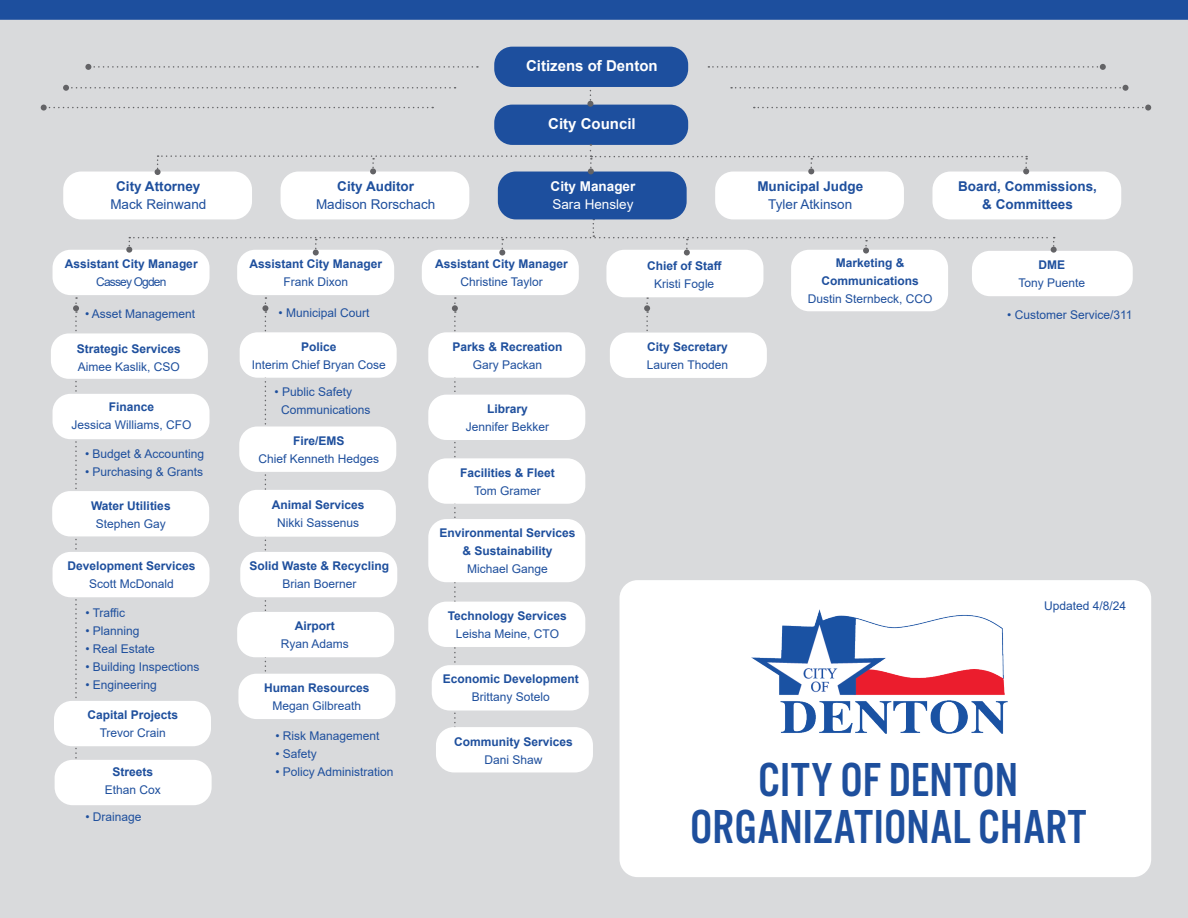
<style>
.page{position:relative;width:1188px;height:918px;background:#d9dadc}
.page>*{position:absolute;margin:0;border:0;box-sizing:border-box;transform-origin:0 0}
.t1{font:49.5px/46.5px "Alternate Got No 3 D";color:#1e4f9d;text-align:center}
.t2{font:700 15px "Arial";color:#fff}
.t3{font:700 13.5px/18px "Arial";color:#1e4f9d;text-align:center}
.t4{font:13.5px "Arial";color:#1e4f9d}
.t5{font:700 13.5px "Arial";color:#fff}
.t6{font:13.5px "Arial";color:#fff}
.t7{font:12px/18px "Arial";color:#1e4f9d}
.t8{font:700 12px/18px "Arial";color:#1e4f9d;text-align:center}
.t9{font:12px "Arial";letter-spacing:-.07em;color:#1e4f9d}
</style>
<div class="page">
<div style="left:494px;top:105px;width:194px;height:40px;background:#1d4f9e;border-radius:18px"></div>
<svg style="left:587px;top:89px;width:6px;height:18px"></svg>
<div style="left:494px;top:47px;width:194px;height:40px;background:#1d4f9e;border-radius:18px"></div>
<div style="left:932px;top:172px;width:189px;height:47px;background:#fff;border-radius:18px"></div>
<div style="left:715px;top:172px;width:189px;height:47px;background:#fff;border-radius:18px"></div>
<div style="left:498px;top:172px;width:189px;height:47px;background:#1d4f9e;border-radius:18px"></div>
<div style="left:281px;top:172px;width:188px;height:47px;background:#fff;border-radius:18px"></div>
<div style="left:63px;top:172px;width:189px;height:47px;background:#fff;border-radius:18px"></div>
<div style="left:791px;top:250px;width:157px;height:61px;background:#fff;border-radius:18px"></div>
<div style="left:422px;top:250px;width:157px;height:45px;background:#fff;border-radius:18px"></div>
<div style="left:237px;top:250px;width:157px;height:45px;background:#fff;border-radius:18px"></div>
<div style="left:53px;top:250px;width:157px;height:45px;background:#fff;border-radius:18px"></div>
<div style="left:53px;top:394px;width:157px;height:45px;background:#fff;border-radius:18px"></div>
<div style="left:432px;top:665px;width:157px;height:46px;background:#fff;border-radius:18px"></div>
<div style="left:53px;top:552px;width:157px;height:45px;background:#fff;border-radius:18px"></div>
<div style="left:240px;top:332px;width:157px;height:46px;background:#fff;border-radius:18px"></div>
<div style="left:239px;top:426px;width:157px;height:46px;background:#fff;border-radius:18px"></div>
<div style="left:436px;top:727px;width:157px;height:45px;background:#fff;border-radius:18px"></div>
<div style="left:428px;top:332px;width:157px;height:46px;background:#fff;border-radius:18px"></div>
<div style="left:428px;top:395px;width:157px;height:45px;background:#fff;border-radius:18px"></div>
<div style="left:428px;top:458px;width:157px;height:46px;background:#fff;border-radius:18px"></div>
<div style="left:240px;top:552px;width:157px;height:45px;background:#fff;border-radius:18px"></div>
<div style="left:428px;top:519px;width:157px;height:63px;background:#fff;border-radius:18px"></div>
<div style="left:428px;top:602px;width:157px;height:45px;background:#fff;border-radius:18px"></div>
<div style="left:610px;top:333px;width:157px;height:45px;background:#fff;border-radius:18px"></div>
<div style="left:0;top:0;width:1188px;height:20px;background:#1d4f9e"></div>
<div style="left:620px;top:580px;width:531px;height:297px;background:#fff;border-radius:18px"></div>
<svg style="left:155px;top:144px;width:874px;height:31px"></svg>
<svg style="left:73px;top:297px;width:6px;height:462px"></svg>
<svg style="left:262px;top:297px;width:6px;height:377px"></svg>
<svg style="left:644px;top:297px;width:6px;height:36px"></svg>
<svg style="left:452px;top:297px;width:6px;height:431px"></svg>
<svg style="left:85px;top:64px;width:393px;height:6px"></svg>
<svg style="left:63px;top:85px;width:393px;height:6px"></svg>
<svg style="left:41px;top:105px;width:392px;height:6px"></svg>
<svg style="left:708px;top:64px;width:398px;height:6px"></svg>
<svg style="left:731px;top:85px;width:398px;height:6px"></svg>
<svg style="left:754px;top:105px;width:397px;height:6px"></svg>
<div style="left:239px;top:490px;width:157px;height:47px;background:#fff;border-radius:18px"></div>
<div style="left:237px;top:612px;width:157px;height:45px;background:#fff;border-radius:18px"></div>
<div style="left:606px;top:250px;width:157px;height:47px;background:#fff;border-radius:18px"></div>
<div style="left:972px;top:251px;width:161px;height:45px;background:#fff;border-radius:18px"></div>
<img style="left:752px;top:610px;width:255px;height:123px">
<div style="left:238px;top:674px;width:157px;height:45px;background:#fff;border-radius:18px"></div>
<div style="left:52px;top:491px;width:157px;height:45px;background:#fff;border-radius:18px"></div>
<svg style="left:126px;top:219px;width:931px;height:37px"></svg>
<div style="left:51px;top:333px;width:157px;height:46px;background:#fff;border-radius:18px"></div>
<div style="left:54px;top:701px;width:157px;height:45px;background:#fff;border-radius:18px"></div>
<div style="left:55px;top:760px;width:157px;height:45px;background:#fff;border-radius:18px"></div>
<p class="t2" style="left:526px;top:55px;width:133px">Citizens of Denton</p>
<p class="t2" style="left:548px;top:113px;width:89px">City Council</p>
<p class="t3" style="left:116px;top:178px;width:86px">City Attorney</p>
<p class="t4" style="left:110px;top:195px;width:98px">Mack Reinwand</p>
<p class="t3" style="left:337px;top:178px;width:78px">City Auditor</p>
<p class="t4" style="left:316px;top:195px;width:121px">Madison Rorschach</p>
<p class="t5" style="left:551px;top:177px;width:86px">City Manager</p>
<p class="t6" style="left:552px;top:195px;width:83px">Sara Hensley</p>
<p class="t3" style="left:757px;top:178px;width:107px">Municipal Judge</p>
<p class="t4" style="left:768px;top:195px;width:86px">Tyler Atkinson</p>
<p class="t3" style="left:958px;top:178px;width:140px">Board, Commissions, &amp; Committees</p>
<p class="t8" style="left:65px;top:255px;width:134px">Assistant City Manager</p>
<p class="t9" style="left:96px;top:274px;width:72px">Cassey Ogden</p>
<p class="t8" style="left:250px;top:255px;width:134px">Assistant City Manager</p>
<p class="t7" style="left:284px;top:273px;width:66px">Frank Dixon</p>
<p class="t7" style="left:85px;top:304px;width:112px">• Asset Management</p>
<p class="t7" style="left:279px;top:304px;width:92px">• Municipal Court</p>
<p class="t8" style="left:77px;top:339px;width:106px">Strategic Services</p>
<p class="t7" style="left:78px;top:357px;width:104px">Aimee Kaslik, CSO</p>
<p class="t8" style="left:109px;top:398px;width:47px">Finance</p>
<p class="t7" style="left:72px;top:415px;width:121px">Jessica Williams, CFO</p>
<p class="t7" style="left:85px;top:444px;width:120px">• Budget &amp; Accounting</p>
<p class="t7" style="left:85px;top:462px;width:120px">• Purchasing &amp; Grants</p>
<p class="t8" style="left:91px;top:497px;width:81px">Water Utilities</p>
<p class="t7" style="left:96px;top:515px;width:72px">Stephen Gay</p>
<p class="t8" style="left:68px;top:557px;width:130px">Development Services</p>
<p class="t7" style="left:89px;top:575px;width:86px">Scott McDonald</p>
<p class="t7" style="left:85px;top:603px;width:41px">• Traffic</p>
<p class="t7" style="left:85px;top:621px;width:56px">• Planning</p>
<p class="t7" style="left:85px;top:639px;width:71px">• Real Estate</p>
<p class="t7" style="left:85px;top:657px;width:116px">• Building Inspections</p>
<p class="t7" style="left:85px;top:675px;width:73px">• Engineering</p>
<p class="t8" style="left:87px;top:706px;width:92px">Capital Projects</p>
<p class="t7" style="left:100px;top:724px;width:68px">Trevor Crain</p>
<p class="t8" style="left:112px;top:763px;width:42px">Streets</p>
<p class="t7" style="left:105px;top:781px;width:58px">Ethan Cox</p>
<p class="t7" style="left:85px;top:808px;width:58px">• Drainage</p>
<p class="t8" style="left:301px;top:338px;width:37px">Police</p>
<p class="t7" style="left:252px;top:355px;width:136px">Interim Chief Bryan Cose</p>
<p class="t7" style="left:281px;top:383px;width:91px;text-indent:-7px">• Public Safety<br>Communications</p>
<p class="t8" style="left:293px;top:432px;width:53px">Fire/EMS</p>
<p class="t7" style="left:258px;top:450px;width:122px">Chief Kenneth Hedges</p>
<p class="t8" style="left:272px;top:496px;width:94px">Animal Services</p>
<p class="t7" style="left:277px;top:514px;width:84px">Nikki Sassenus</p>
<p class="t8" style="left:250px;top:557px;width:141px">Solid Waste &amp; Recycling</p>
<p class="t7" style="left:282px;top:575px;width:76px">Brian Boerner</p>
<p class="t8" style="left:295px;top:617px;width:41px">Airport</p>
<p class="t7" style="left:281px;top:635px;width:70px">Ryan Adams</p>
<p class="t8" style="left:264px;top:679px;width:107px">Human Resources</p>
<p class="t7" style="left:272px;top:697px;width:90px">Megan Gilbreath</p>
<p class="t7" style="left:275px;top:726px;width:106px">• Risk Management</p>
<p class="t7" style="left:275px;top:744px;width:43px">• Safety</p>
<p class="t7" style="left:275px;top:762px;width:120px">• Policy Administration</p>
<p class="t8" style="left:435px;top:255px;width:134px">Assistant City Manager</p>
<p class="t7" style="left:460px;top:273px;width:84px">Christine Taylor</p>
<p class="t8" style="left:452px;top:338px;width:112px">Parks &amp; Recreation</p>
<p class="t7" style="left:473px;top:355px;width:71px">Gary Packan</p>
<p class="t8" style="left:487px;top:400px;width:42px">Library</p>
<p class="t7" style="left:466px;top:418px;width:85px">Jennifer Bekker</p>
<p class="t8" style="left:460px;top:464px;width:96px">Facilities &amp; Fleet</p>
<p class="t7" style="left:474px;top:481px;width:68px">Tom Gramer</p>
<p class="t8" style="left:439px;top:524px;width:138px">Environmental Services &amp; Sustainability</p>
<p class="t7" style="left:467px;top:560px;width:82px">Michael Gange</p>
<p class="t8" style="left:448px;top:607px;width:121px">Technology Services</p>
<p class="t7" style="left:456px;top:625px;width:105px">Leisha Meine, CTO</p>
<p class="t8" style="left:443px;top:670px;width:138px">Economic Development</p>
<p class="t7" style="left:472px;top:688px;width:80px">Brittany Sotelo</p>
<p class="t8" style="left:454px;top:733px;width:120px">Community Services</p>
<p class="t7" style="left:485px;top:750px;width:60px">Dani Shaw</p>
<p class="t8" style="left:647px;top:257px;width:76px">Chief of Staff</p>
<p class="t7" style="left:654px;top:274px;width:62px">Kristi Fogle</p>
<p class="t8" style="left:647px;top:338px;width:82px">City Secretary</p>
<p class="t7" style="left:647px;top:356px;width:83px">Lauren Thoden</p>
<p class="t8" style="left:822px;top:254px;width:99px">Marketing &amp;<br>Communications</p>
<p class="t7" style="left:808px;top:289px;width:126px">Dustin Sternbeck, CCO</p>
<p class="t8" style="left:1039px;top:256px;width:28px">DME</p>
<p class="t7" style="left:1019px;top:274px;width:68px">Tony Puente</p>
<p class="t7" style="left:1007px;top:306px;width:127px">• Customer Service/311</p>
<p class="t7" style="left:1044px;top:597px;width:84px">Updated 4/8/24</p>
<h1 class="t1" style="left:690px;top:758px;width:398px">CITY OF DENTON<br>ORGANIZATIONAL CHART</h1>
</div>
